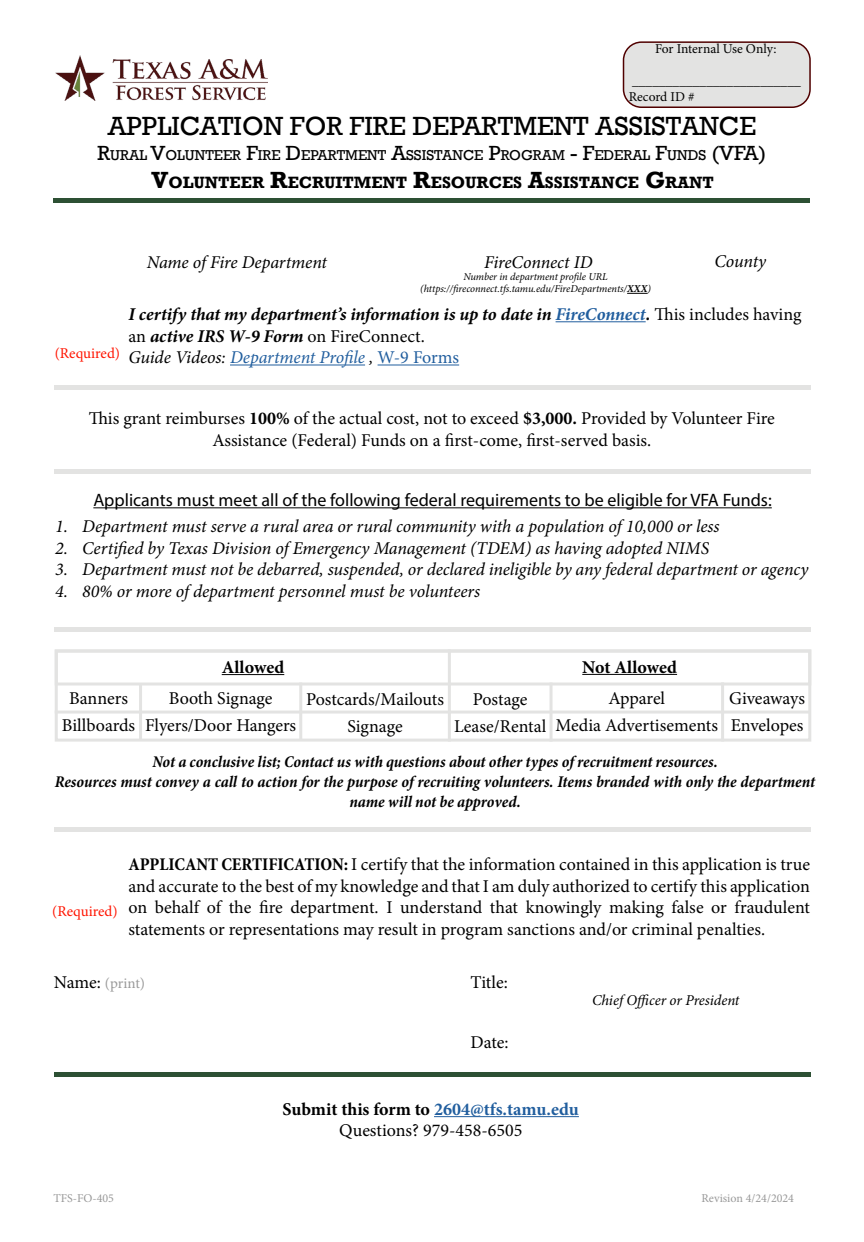
<style>
.page{position:relative;width:864px;height:1242px;background:#fff}
.page>*{position:absolute;margin:0;border:0;box-sizing:border-box;transform-origin:0 0}
.t1{font:27px "Rockwell";color:#000}
.t2{font:18px/27px "Minion Pro";letter-spacing:-.005em;color:#000;text-align:center}
.t3{font:italic 18px "Minion Pro";letter-spacing:-.005em;color:#000}
.t4{font:italic 700 18px/21.6px "Minion Pro";letter-spacing:-.005em;color:#000}
.t5{font:18px "Myriad Pro";color:#000}
.t6{font:700 18px "Minion Pro";color:#000}
.t7{font:700 16.8px "Rockwell";color:#000}
.t8{font:italic 700 condensed 16.5px/19.8px "Minion Pro";letter-spacing:-.005em;color:#000;text-align:center}
.t9{font:italic 15px "Minion Pro";letter-spacing:-.005em;color:#000}
.t10{font:15px "Minion Pro";color:#ff1400}
.t11{font:15px "Minion Pro";letter-spacing:-.005em;color:#999}
.t12{font:14.7px "Rockwell";color:#000}
.t13{font:13.5px/16.2px "Minion Pro";color:#000}
.t14{font:12px "Minion Pro";color:#999}
.t15{font:italic 10.5px/12.6px "Minion Pro";letter-spacing:-.005em;color:#000;text-align:center}
.s1{font-size:21px}
.s2{font-size:24px}
.s3{font-weight:700}
.s4{color:#215e9e}
.s5{font-weight:400;font-style:normal}
.s6{font-weight:400}
.s7{font-weight:400;color:#215e9e}
.s8{font-weight:400;font-style:normal;color:#215e9e}
.s9{font-weight:700;font-stretch:condensed}
.s10{font-size:18px;color:#000}
.s11{font-weight:700;color:#215e9e}
</style>
<div class="page">
<hr style="left:54px;top:198px;width:756px;height:4px;background:#2d5034">
<div style="left:54px;top:827px;width:757px;height:5px;background:#e3e3e2"></div>
<div style="left:54px;top:1072px;width:757px;height:5px;background:#2d5034"></div>
<img style="left:56px;top:56px;width:212px;height:45px">
<div style="left:624px;top:42px;width:186px;height:65px;background:#e3e3e2;border-radius:18px"></div>
<div style="left:623px;top:41px;width:188px;height:67px;border:2px solid #500000;border-radius:18px"></div>
<hr style="left:222px;top:674px;width:62px;height:1px;background:#000">
<hr style="left:582px;top:674px;width:95px;height:1px;background:#000">
<div style="left:55px;top:650px;width:756px;height:92px;border:3px solid #e3e3e2"></div>
<div style="left:55px;top:650px;width:756px;height:36px;border:3px solid #e3e3e2"></div>
<hr style="left:448px;top:650px;width:3px;height:92px;background:#e3e3e2">
<hr style="left:55px;top:711px;width:755px;height:3px;background:#e3e3e2">
<hr style="left:139px;top:684px;width:3px;height:56px;background:#e3e3e2">
<hr style="left:299px;top:683px;width:3px;height:57px;background:#e3e3e2">
<hr style="left:550px;top:683px;width:3px;height:59px;background:#e3e3e2">
<hr style="left:93px;top:507px;width:679px;height:1px;background:#000">
<div style="left:54px;top:627px;width:757px;height:5px;background:#e3e3e2"></div>
<hr style="left:556px;top:321px;width:90px;height:1px;background:#215e9e">
<hr style="left:230px;top:365px;width:135px;height:1px;background:#215e9e">
<hr style="left:378px;top:365px;width:81px;height:1px;background:#215e9e">
<div style="left:54px;top:385px;width:757px;height:5px;background:#e3e3e2"></div>
<hr style="left:54px;top:470px;width:757px;height:4px;background:#e3e3e2">
<hr style="left:721px;top:682px;width:3px;height:59px;background:#e3e3e2">
<svg style="left:627px;top:293px;width:21px;height:1px"></svg>
<hr style="left:434px;top:1116px;width:145px;height:1px;background:#215e9e">
<p class="t13" style="left:655px;top:40px;width:123px">For Internal Use Only:</p>
<p class="t13" style="left:629px;top:73px;width:174px">_________________________<br>Record ID #</p>
<h1 class="t1" style="left:108px;top:111px;width:650px">APPLICATION FOR FIRE DEPARTMENT ASSISTANCE</h1>
<p class="t12" style="left:98px;top:147px;width:670px"><span class="s1">R</span>URAL <span class="s1">V</span>OLUNTEER <span class="s1">F</span>IRE <span class="s1">D</span>EPARTMENT <span class="s1">A</span>SSISTANCE <span class="s1">P</span>ROGRAM <span class="s1">- F</span>EDERAL <span class="s1">F</span>UNDS <span class="s1">(VFA)</span></p>
<p class="t7" style="left:152px;top:172px;width:564px"><span class="s2">V</span>OLUNTEER <span class="s2">R</span>ECRUITMENT <span class="s2">R</span>ESOURCES <span class="s2">A</span>SSISTANCE <span class="s2">G</span>RANT</p>
<p class="t10" style="left:55px;top:343px;width:67px">(Required)</p>
<p class="t3" style="left:147px;top:250px;width:182px">Name of Fire Department</p>
<p class="t3" style="left:484px;top:250px;width:110px">FireConnect ID</p>
<p class="t3" style="left:714px;top:249px;width:53px">County</p>
<p class="t15" style="left:420px;top:270px;width:232px">Number in department profile URL (https://fireconnect.tfs.tamu.edu/FireDepartments/<span class="s3">XXX</span>)</p>
<p class="t4" style="left:128px;top:303px;width:675px">I certify that my department’s information is up to date in <span class="s4">FireConnect</span>. <span class="s5">This includes having an</span> active IRS W-9 Form <span class="s5">on FireConnect.<br></span><span class="s6">Guide Videos:</span> <span class="s7">Department Profile</span> <span class="s6">,</span> <span class="s8">W-9 Forms</span></p>
<p class="t2" style="left:89px;top:408px;width:688px;line-height:21.6px">This grant reimburses <span class="s3">100%</span> of the actual cost, not to exceed <span class="s3">$3,000.</span> Provided by Volunteer Fire<br>Assistance (Federal) Funds on a first-come, first-served basis.</p>
<p class="t5" style="left:93px;top:489px;width:680px">Applicants must meet all of the following federal requirements to be eligible for VFA Funds:</p>
<p class="t3" style="left:55px;top:514px;width:666px">1. Department must serve a rural area or rural community with a population of 10,000 or less</p>
<p class="t3" style="left:55px;top:536px;width:656px">2. Certified by Texas Division of Emergency Management (TDEM) as having adopted NIMS</p>
<p class="t3" style="left:55px;top:557px;width:755px">3. Department must not be debarred, suspended, or declared ineligible by any federal department or agency</p>
<p class="t3" style="left:55px;top:579px;width:427px">4. 80% or more of department personnel must be volunteers</p>
<p class="t6" style="left:222px;top:654px;width:64px">Allowed</p>
<p class="t6" style="left:582px;top:654px;width:96px">Not Allowed</p>
<p class="t2" style="left:62px;top:685px;width:75px">Banners<br>Billboards</p>
<p class="t2" style="left:145px;top:685px;width:153px">Booth Signage<br>Flyers/Door Hangers</p>
<p class="t8" style="left:55px;top:752px;width:762px">Not a conclusive list; Contact us with questions about other types of recruitment resources.<br>Resources must convey a call to action for the purpose of recruiting volunteers. Items branded with only the department name will not be approved.</p>
<p class="t2" style="left:306px;top:686px;width:139px">Postcards/Mailouts<br>Signage</p>
<p class="t2" style="left:556px;top:685px;width:164px">Apparel<br>Media Advertisements</p>
<p class="t2" style="left:729px;top:685px;width:77px;text-align:left">Giveaways<br>Envelopes</p>
<p class="t2" style="left:454px;top:686px;width:94px">Postage<br>Lease/Rental</p>
<p class="t2" style="left:128px;top:854px;width:683px;line-height:21.6px;text-align:justify"><span class="s9">APPLICANT CERTIFICATION:</span> I certify that the information contained in this application is true and accurate to the best of my knowledge and that I am duly authorized to certify this application on behalf of the fire department. I understand that knowingly making false or fraudulent statements or representations may result in program sanctions and/or criminal penalties.</p>
<p class="t11" style="left:54px;top:973px;width:93px"><span class="s10">Name:</span> (print)</p>
<p class="t10" style="left:52px;top:901px;width:67px">(Required)</p>
<p class="t2" style="left:471px;top:969px;width:39px">Title:</p>
<p class="t2" style="left:471px;top:1028px;width:40px">Date:</p>
<p class="t9" style="left:592px;top:990px;width:149px">Chief Officer or President</p>
<p class="t2" style="left:283px;top:1098px;width:298px;line-height:21.6px"><span class="s3">Submit this form to</span> <span class="s11">2604@tfs.tamu.edu<br></span>Questions? 979-458-6505</p>
<p class="t14" style="left:53px;top:1190px;width:62px">TFS-FO-405</p>
<p class="t14" style="left:701px;top:1190px;width:94px">Revision 4/24/2024</p>
</div>
